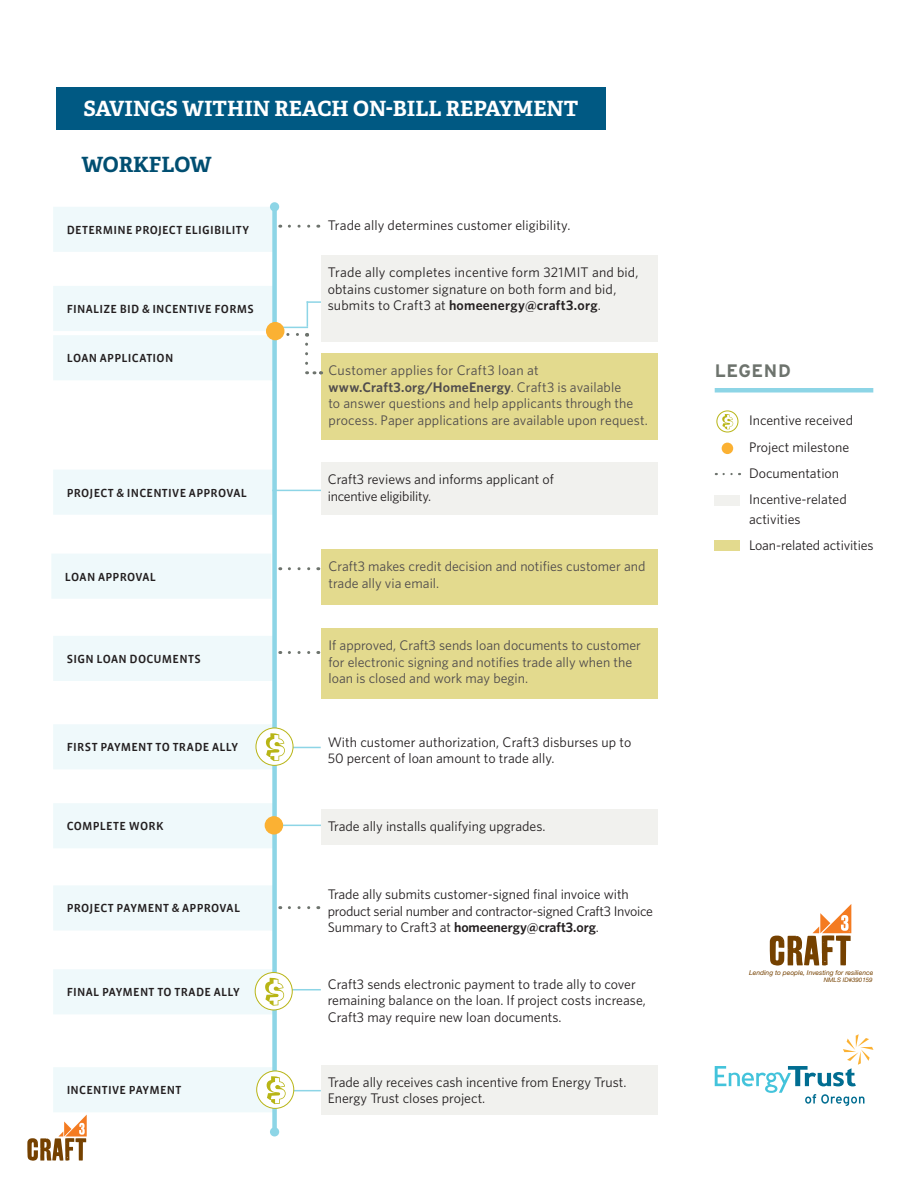
<style>
.page{position:relative;width:918px;height:1188px;background:#fff}
.page>*{position:absolute;margin:0;border:0;box-sizing:border-box;transform-origin:0 0}
.t1{font:48.15px "Vista Sans Med";letter-spacing:-.02em;color:#fff}
.t2{font:700 21px "Adelle";color:#fff}
.t3{font:700 21px "Adelle";color:#004e71}
.t4{font:700 18px "Interstate";letter-spacing:.03em;color:#6d736d}
.t5{font:13.95px/16.5px "Whitney";color:#231f20}
.t6{font:13.95px/16.5px "Whitney";letter-spacing:-.02em;color:#231f20}
.t7{font:12px "Vista Sans Med";letter-spacing:.02em;color:#231f20}
.t8{font:italic 6.75px "Helvetica Neue";color:#754100}
.t9{font:italic 6.15px "Helvetica Neue";color:#754100}
.s1{font-weight:600}
</style>
<div class="page">
<svg style="left:27px;top:1115px;width:60px;height:46px"></svg>
<div style="left:57px;top:87px;width:549px;height:43px;background:#005983"></div>
<svg style="left:289px;top:567px;width:30px;height:3px"></svg>
<svg style="left:289px;top:651px;width:30px;height:3px"></svg>
<svg style="left:289px;top:906px;width:30px;height:3px"></svg>
<svg style="left:289px;top:225px;width:30px;height:3px"></svg>
<div style="left:53px;top:207px;width:220px;height:45px;background:#eff9fb"></div>
<div style="left:53px;top:286px;width:221px;height:45px;background:#eff9fb"></div>
<div style="left:53px;top:470px;width:220px;height:45px;background:#eff9fb"></div>
<div style="left:53px;top:335px;width:220px;height:45px;background:#eff9fb"></div>
<div style="left:53px;top:636px;width:220px;height:45px;background:#eff9fb"></div>
<div style="left:53px;top:803px;width:220px;height:45px;background:#eff9fb"></div>
<div style="left:53px;top:724px;width:220px;height:45px;background:#eff9fb"></div>
<div style="left:53px;top:885px;width:221px;height:46px;background:#eff9fb"></div>
<div style="left:53px;top:969px;width:221px;height:45px;background:#eff9fb"></div>
<div style="left:53px;top:1067px;width:221px;height:45px;background:#eff9fb"></div>
<hr style="left:274px;top:747px;width:47px;height:1px;background:#8dd5e6">
<hr style="left:275px;top:327px;width:33px;height:1px;background:#8dd5e6">
<div style="left:272px;top:207px;width:5px;height:921px;background:#8dd5e6"></div>
<hr style="left:307px;top:301px;width:24px;height:2px;background:#8dd5e6">
<div style="left:321px;top:255px;width:337px;height:87px;background:#f1f1ee"></div>
<div style="left:322px;top:628px;width:336px;height:71px;background:#e3da8e"></div>
<hr style="left:272px;top:490px;width:53px;height:1px;background:#8dd5e6">
<div style="left:322px;top:549px;width:336px;height:56px;background:#e3da8e"></div>
<div style="left:266px;top:322px;width:18px;height:18px;background:#fbb133;border-radius:50%"></div>
<div style="left:322px;top:353px;width:336px;height:87px;background:#e3da8e"></div>
<hr style="left:272px;top:825px;width:59px;height:1px;background:#8dd5e6">
<div style="left:321px;top:810px;width:337px;height:35px;background:#f1f1ee"></div>
<svg style="left:307px;top:301px;width:1px;height:26px"></svg>
<div style="left:265px;top:816px;width:18px;height:19px;background:#fbb133;border-radius:50%"></div>
<div style="left:256px;top:728px;width:37px;height:37px;background:#fff;border-radius:50%"></div>
<svg style="left:266px;top:733px;width:19px;height:28px"></svg>
<div style="left:256px;top:728px;width:37px;height:38px;border:1px solid #b8b516;border-radius:50%"></div>
<div style="left:321px;top:1065px;width:337px;height:50px;background:#f1f1ee"></div>
<hr style="left:274px;top:989px;width:47px;height:1px;background:#8dd5e6">
<hr style="left:271px;top:1090px;width:50px;height:1px;background:#8dd5e6">
<div style="left:257px;top:1071px;width:37px;height:37px;background:#fff;border-radius:50%"></div>
<svg style="left:267px;top:1076px;width:19px;height:28px"></svg>
<div style="left:256px;top:1071px;width:38px;height:38px;border:1px solid #b8b516;border-radius:50%"></div>
<div style="left:255px;top:973px;width:37px;height:37px;background:#fff;border-radius:50%"></div>
<svg style="left:265px;top:978px;width:19px;height:28px"></svg>
<div style="left:255px;top:972px;width:38px;height:38px;border:1px solid #b8b516;border-radius:50%"></div>
<svg style="left:288px;top:333px;width:20px;height:30px"></svg>
<svg style="left:314px;top:371px;width:8px;height:3px"></svg>
<div style="left:321px;top:462px;width:337px;height:53px;background:#f1f1ee"></div>
<div style="left:51px;top:554px;width:220px;height:45px;background:#eff9fb"></div>
<svg style="left:715px;top:1034px;width:158px;height:72px"></svg>
<svg style="left:770px;top:904px;width:81px;height:62px"></svg>
<div style="left:270px;top:1127px;width:9px;height:9px;background:#8dd5e6;border-radius:50%"></div>
<div style="left:270px;top:202px;width:9px;height:9px;background:#8dd5e6;border-radius:50%"></div>
<div style="left:715px;top:541px;width:25px;height:10px;background:#e3da8e"></div>
<div style="left:715px;top:496px;width:25px;height:10px;background:#f1f1ee"></div>
<svg style="left:717px;top:411px;width:21px;height:21px"></svg>
<svg style="left:722px;top:414px;width:11px;height:15px"></svg>
<div style="left:717px;top:411px;width:21px;height:21px;border:1px solid #b8b516;border-radius:50%"></div>
<svg style="left:724px;top:473px;width:16px;height:2px"></svg>
<div style="left:722px;top:443px;width:11px;height:11px;background:#fbb133;border-radius:50%"></div>
<div style="left:715px;top:388px;width:158px;height:5px;background:#8dd5e6"></div>
<p class="t2" style="left:84px;top:94px;width:497px">SAVINGS WITHIN REACH ON-BILL REPAYMENT</p>
<p class="t1" style="left:64px;top:95px;width:695px">ON-BILL REPAYMENT WORKFLOW</p>
<p class="t3" style="left:82px;top:149px;width:132px">WORKFLOW</p>
<p class="t7" style="left:67px;top:224px;width:184px">DETERMINE PROJECT ELIGIBILITY</p>
<p class="t7" style="left:67px;top:303px;width:189px">FINALIZE BID &amp; INCENTIVE FORMS</p>
<p class="t7" style="left:67px;top:352px;width:108px">LOAN APPLICATION</p>
<p class="t7" style="left:67px;top:487px;width:182px">PROJECT &amp; INCENTIVE APPROVAL</p>
<p class="t7" style="left:65px;top:571px;width:93px">LOAN APPROVAL</p>
<p class="t7" style="left:67px;top:653px;width:136px">SIGN LOAN DOCUMENTS</p>
<p class="t7" style="left:67px;top:741px;width:173px">FIRST PAYMENT TO TRADE ALLY</p>
<p class="t7" style="left:67px;top:820px;width:98px">COMPLETE WORK</p>
<p class="t7" style="left:67px;top:902px;width:175px">PROJECT PAYMENT &amp; APPROVAL</p>
<p class="t7" style="left:67px;top:986px;width:175px">FINAL PAYMENT TO TRADE ALLY</p>
<p class="t7" style="left:67px;top:1084px;width:116px">INCENTIVE PAYMENT</p>
<p class="t5" style="left:328px;top:216px;width:244px">Trade ally determines customer eligibility.</p>
<p class="t5" style="left:328px;top:264px;width:312px">Trade ally completes incentive form 321MIT and bid, obtains customer signature on both form and bid, submits to Craft3 at <span class="s1">homeenergy@craft3.org</span>.</p>
<p class="t5" style="left:329px;top:362px;width:321px">Customer applies for Craft3 loan at <span class="s1">www.Craft3.org/HomeEnergy</span>. Craft3 is available<br>to answer questions and help applicants through the process. Paper applications are available upon request.</p>
<p class="t5" style="left:328px;top:471px;width:228px">Craft3 reviews and informs applicant of incentive eligibility.</p>
<p class="t5" style="left:329px;top:558px;width:318px">Craft3 makes credit decision and notifies customer and trade ally via email.</p>
<p class="t5" style="left:329px;top:637px;width:314px">If approved, Craft3 sends loan documents to customer for electronic signing and notifies trade ally when the loan is closed and work may begin.</p>
<p class="t5" style="left:328px;top:733px;width:305px">With customer authorization, Craft3 disburses up to<br>50 percent of loan amount to trade ally.</p>
<p class="t5" style="left:328px;top:818px;width:219px">Trade ally installs qualifying upgrades.</p>
<p class="t6" style="left:328px;top:886px;width:327px">Trade ally submits customer-signed final invoice with product serial number and contractor-signed Craft3 Invoice<br>Summary to Craft3 at <span class="s1">homeenergy@craft3.org</span>.</p>
<p class="t5" style="left:328px;top:975px;width:320px">Craft3 sends electronic payment to trade ally to cover remaining balance on the loan. If project costs increase,<br>Craft3 may require new loan documents.</p>
<p class="t5" style="left:328px;top:1073px;width:300px">Trade ally receives cash incentive from Energy Trust.<br>Energy Trust closes project.</p>
<p class="t4" style="left:715px;top:360px;width:78px">LEGEND</p>
<p class="t5" style="left:749px;top:407px;width:105px;line-height:26.2px">Incentive received<br>Project milestone<br>Documentation<br>Incentive-related</p>
<p class="t5" style="left:749px;top:506px;width:126px;line-height:26.2px">activities<br>Loan-related activities</p>
<p class="t8" style="left:749px;top:969px;width:126px">Lending to people, Investing for resilience</p>
<p class="t9" style="left:824px;top:976px;width:50px">NMLS ID#390159</p>
</div>
